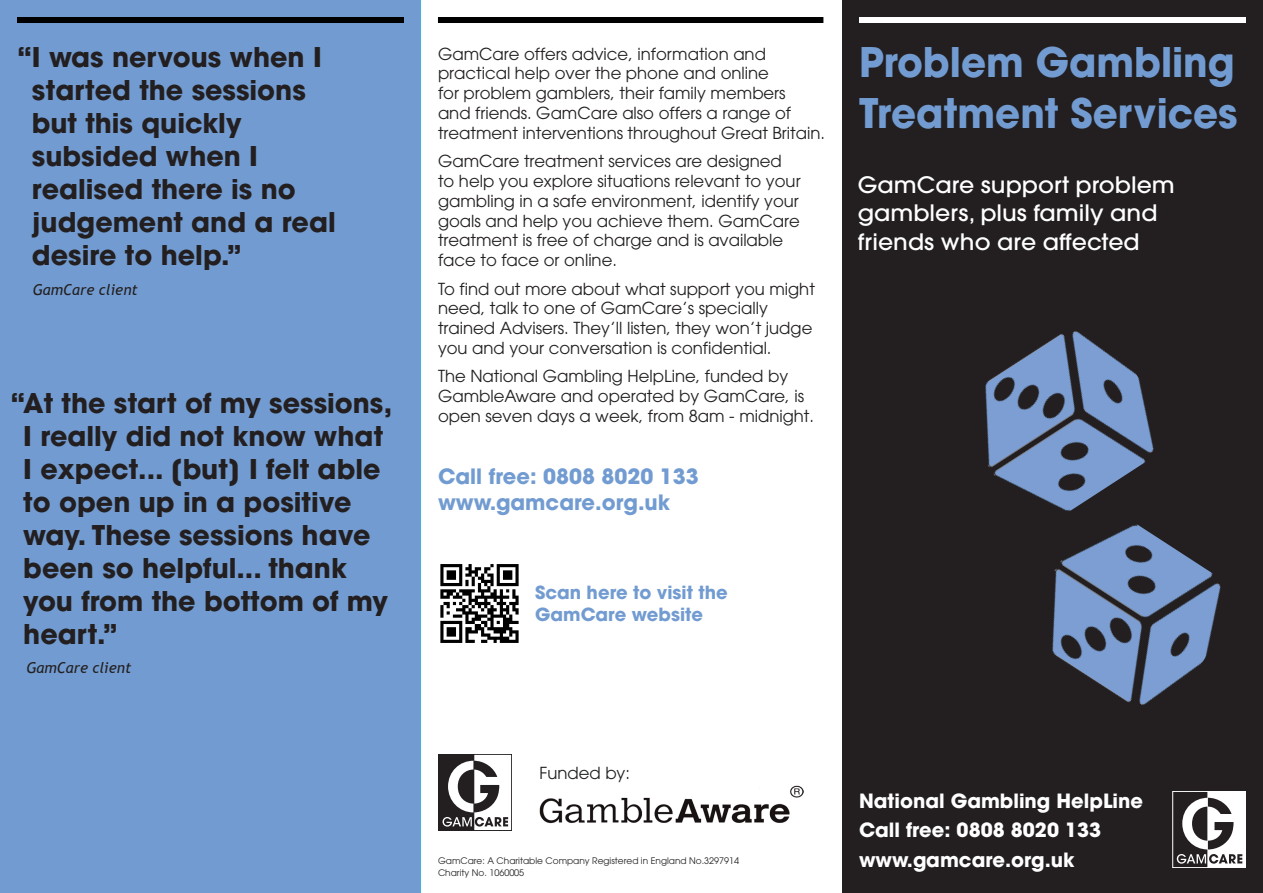
<style>
.page{position:relative;width:1263px;height:893px;background:#fff}
.page>*{position:absolute;margin:0;border:0;box-sizing:border-box;transform-origin:0 0}
.t1{font:700 40.5px/51px "Avant Garde LT";color:#729cd1;scale:.96 1}
.Paragraph_Style_2{font:700 27px/33px "Avant Garde LT";color:#231f20}
.t2{font:500 22.5px/28.5px "Avant Garde";color:#fff;scale:1.05 1}
.t3{font:700 21px/25.5px "Avant Garde LT";color:#729cd1}
.t4{font:700 19.5px "Avant Garde LT";color:#fff}
.t5{font:700 18px/22.5px "Avant Garde LT";color:#729cd1}
.t6{font:16.5px/19.8px "Avant Garde LT";color:#231f20}
.t7{font:italic 15px "Trebuchet MS";color:#231f20}
.t8{font:9px "Avant Garde LT";color:#231f20}
</style>
<div class="page">
<div style="left:842px;top:0;width:421px;height:893px;background:#231f20"></div>
<div style="left:0;top:0;width:421px;height:893px;background:#729cd1"></div>
<div style="left:17px;top:17px;width:387px;height:6px;background:#000"></div>
<div style="left:438px;top:17px;width:385px;height:6px;background:#000"></div>
<div style="left:859px;top:17px;width:387px;height:6px;background:#fff"></div>
<img style="left:440px;top:564px;width:79px;height:79px">
<img style="left:985px;top:331px;width:169px;height:169px">
<img style="left:1045px;top:500px;width:176px;height:205px">
<img style="left:539px;top:785px;width:264px;height:39px">
<div style="left:1208px;top:791px;width:38px;height:77px;background:#fff"></div>
<div style="left:1172px;top:791px;width:36px;height:77px;border:1px solid #fff"></div>
<svg style="left:1173px;top:791px;width:69px;height:77px"></svg>
<div style="left:474px;top:754px;width:38px;height:77px;border:1px solid #231f20"></div>
<svg style="left:438px;top:754px;width:70px;height:77px"></svg>
<p class="Paragraph_Style_2" style="left:32px;top:41px;width:305px;text-indent:-15px">“I was nervous when I started the sessions but this quickly subsided when I realised there is no judgement and a real desire to help.”</p>
<p class="t7" style="left:33px;top:280px;width:106px">GamCare client</p>
<p class="Paragraph_Style_2" style="left:23px;top:386px;width:371px;text-indent:-13px">“At the start of my sessions,<br>I really did not know what<br>I expect... [but] I felt able to open up in a positive way. These sessions have been so helpful... thank you from the bottom of my heart.”</p>
<p class="t7" style="left:26px;top:659px;width:106px">GamCare client</p>
<p class="t6" style="left:438px;top:44px;width:388px">GamCare offers advice, information and practical help over the phone and online<br>for problem gamblers, their family members<br>and friends. GamCare also offers a range of treatment interventions throughout Great Britain.</p>
<p class="t6" style="left:438px;top:151px;width:364px">GamCare treatment services are designed to help you explore situations relevant to your gambling in a safe environment, identify your goals and help you achieve them. GamCare treatment is free of charge and is available face to face or online.</p>
<p class="t6" style="left:438px;top:279px;width:378px">To find out more about what support you might need, talk to one of GamCare’s specially trained Advisers. They’ll listen, they won’t judge you and your conversation is confidential.</p>
<p class="t6" style="left:438px;top:366px;width:378px">The National Gambling HelpLine, funded by<br>GambleAware and operated by GamCare, is open seven days a week, from 8am - midnight.</p>
<p class="t3" style="left:438px;top:464px;width:262px">Call free: 0808 8020 133 www.gamcare.org.uk</p>
<p class="t5" style="left:535px;top:581px;width:194px">Scan here to visit the<br>GamCare website</p>
<p class="t1" style="left:859px;top:37px;width:396px">Problem Gambling<br>Treatment Services</p>
<p class="t2" style="left:858px;top:170px;width:303px">GamCare support problem gamblers, plus family and friends who are affected</p>
<p class="t6" style="left:539px;top:763px;width:92px">Funded by:</p>
<p class="t4" style="left:859px;top:788px;width:285px">National Gambling HelpLine</p>
<p class="t4" style="left:859px;top:818px;width:244px">Call free: 0808 8020 133</p>
<p class="t8" style="left:438px;top:855px;width:303px">GamCare: A Charitable Company Registered in England No.3297914</p>
<p class="t4" style="left:859px;top:847px;width:217px">www.gamcare.org.uk</p>
<p class="t8" style="left:438px;top:867px;width:88px">Charity No. 1060005</p>
</div>
